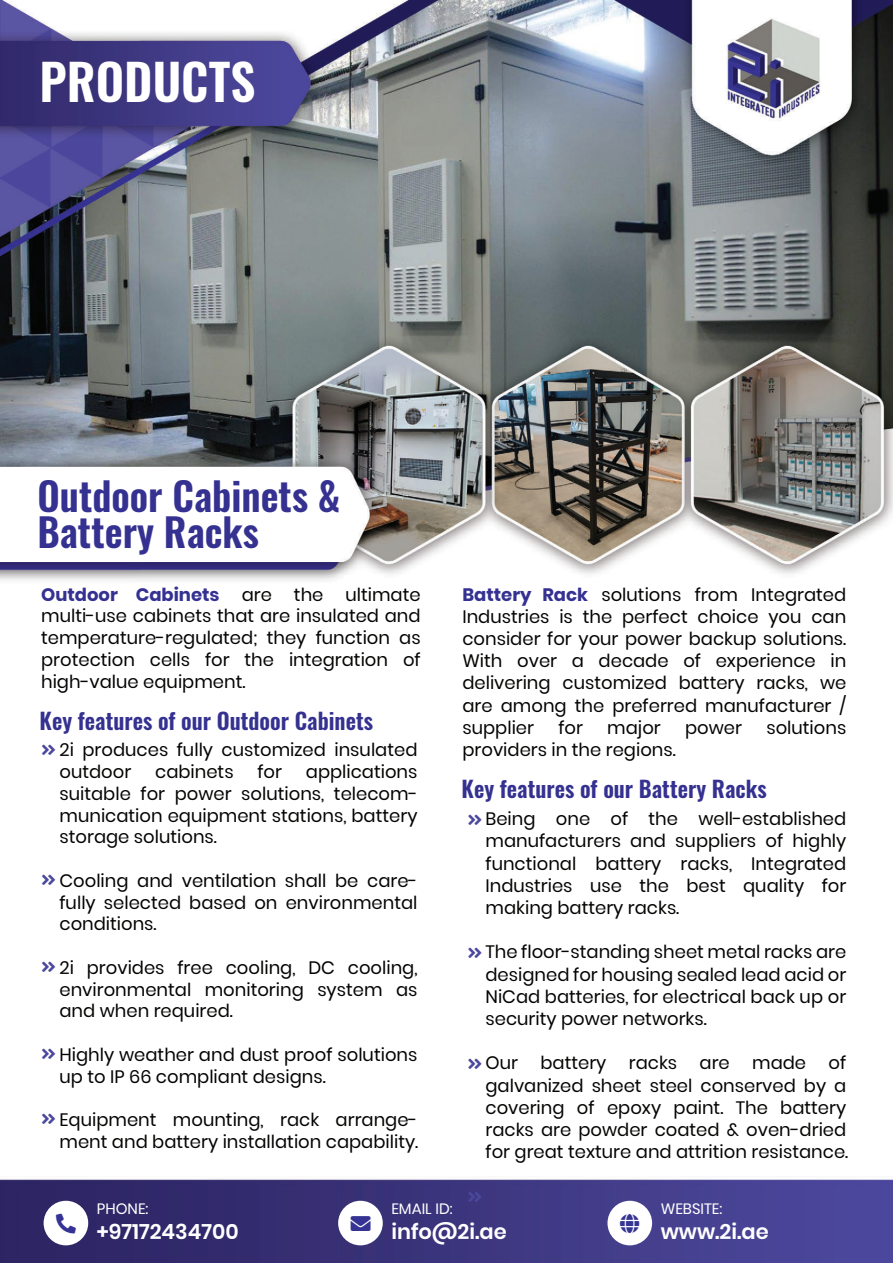
<style>
.page{position:relative;width:893px;height:1263px;background:#fff}
.page>*{position:absolute;margin:0;border:0;box-sizing:border-box;transform-origin:0 0}
.t1{font:600 49.5px "Oswald";color:#fff}
.t2{font:600 39px/36px "Oswald";color:#353191}
.t3{font:600 22.5px "Oswald";color:#353191}
.t4{font:600 21px "Poppins";color:#fff}
.t5{font:18px/22.2px "Poppins";color:#040503;text-align:justify}
.t6{font:15px "Poppins";color:#fff}
.s1{font-weight:700;color:#353192}
</style>
<div class="page">
<img style="left:0;top:0;width:893px;height:1263px">
<div style="left:44px;top:1201px;width:44px;height:44px;background:#fff;border-radius:50%"></div>
<div style="left:338px;top:1201px;width:45px;height:44px;background:#fff;border-radius:50%"></div>
<div style="left:607px;top:1201px;width:45px;height:44px;background:#fff;border-radius:50%"></div>
<svg style="left:468px;top:814px;width:13px;height:11px"></svg>
<svg style="left:468px;top:948px;width:13px;height:10px"></svg>
<svg style="left:468px;top:1059px;width:13px;height:10px"></svg>
<svg style="left:468px;top:1192px;width:13px;height:10px"></svg>
<svg style="left:42px;top:744px;width:13px;height:11px"></svg>
<svg style="left:42px;top:875px;width:13px;height:10px"></svg>
<svg style="left:42px;top:962px;width:13px;height:10px"></svg>
<svg style="left:42px;top:1049px;width:13px;height:10px"></svg>
<svg style="left:42px;top:1114px;width:13px;height:10px"></svg>
<p class="t1" style="left:40px;top:38px;width:217px">PRODUCTS</p>
<p class="t2" style="left:37px;top:474px;width:304px">Outdoor Cabinets &amp;<br>Battery Racks</p>
<p class="t5" style="left:41px;top:583px;width:381px;line-height:21.8px"><span class="s1">Outdoor Cabinets</span> are the ultimate multi-use cabinets that are insulated and temperature-regulated; they function as protection cells for the integration of high-value equipment.</p>
<p class="t3" style="left:40px;top:701px;width:335px">Key features of our Outdoor Cabinets</p>
<p class="t5" style="left:59px;top:739px;width:359px;line-height:21.8px">2i produces fully customized insulated outdoor</p>
<p class="t5" style="left:155px;top:761px;width:80px">cabinets</p>
<p class="t5" style="left:257px;top:761px;width:26px">for</p>
<p class="t5" style="left:59px;top:761px;width:360px;line-height:21.8px;text-indent:246px">applications suitable for power solutions, telecom&shy;munication equipment stations, battery storage solutions.</p>
<p class="t5" style="left:59px;top:870px;width:360px;line-height:21.8px">Cooling and ventilation shall be care&shy;fully selected based on environmental conditions.</p>
<p class="t5" style="left:59px;top:957px;width:359px;line-height:21.8px">2i provides free cooling, DC cooling, environmental monitoring system as and when required.</p>
<p class="t5" style="left:59px;top:1044px;width:359px;line-height:21.8px">Highly weather and dust proof solutions up to IP 66 compliant designs.</p>
<p class="t5" style="left:59px;top:1109px;width:360px;line-height:21.8px">Equipment mounting, rack arrange&shy;ment and battery installation capability.</p>
<p class="t5" style="left:462px;top:583px;width:385px"><span class="s1">Battery Rack</span> solutions from Integrated Industries is the perfect choice you can consider for your power backup solutions.<br>With over a decade of experience in delivering customized battery racks, we are among the preferred manufacturer / supplier</p>
<p class="t5" style="left:558px;top:716px;width:26px">for</p>
<p class="t5" style="left:607px;top:716px;width:55px">major</p>
<p class="t5" style="left:685px;top:716px;width:58px">power</p>
<p class="t5" style="left:766px;top:716px;width:81px">solutions</p>
<p class="t5" style="left:462px;top:739px;width:215px">providers in the regions.</p>
<p class="t3" style="left:462px;top:769px;width:306px">Key features of our Battery Racks</p>
<p class="t5" style="left:485px;top:808px;width:362px">Being one of the well-established manufacturers and suppliers of highly functional battery racks, Integrated Industries use the best quality for making battery racks.</p>
<p class="t5" style="left:485px;top:941px;width:362px">The floor-standing sheet metal racks are designed for housing sealed lead acid or NiCad batteries, for electrical back up or security power networks.</p>
<p class="t5" style="left:485px;top:1052px;width:364px">Our battery racks are made of galvanized sheet steel conserved by a covering of epoxy paint. The battery racks are powder coated &amp; oven-dried for great texture and attrition resistance.</p>
<p class="t6" style="left:97px;top:1200px;width:53px">PHONE:</p>
<p class="t4" style="left:97px;top:1219px;width:143px">+97172434700</p>
<p class="t6" style="left:391px;top:1200px;width:63px">EMAIL ID:</p>
<p class="t4" style="left:391px;top:1219px;width:117px">info@2i.ae</p>
<p class="t6" style="left:661px;top:1200px;width:63px">WEBSITE:</p>
<p class="t4" style="left:661px;top:1219px;width:110px">www.2i.ae</p>
</div>
